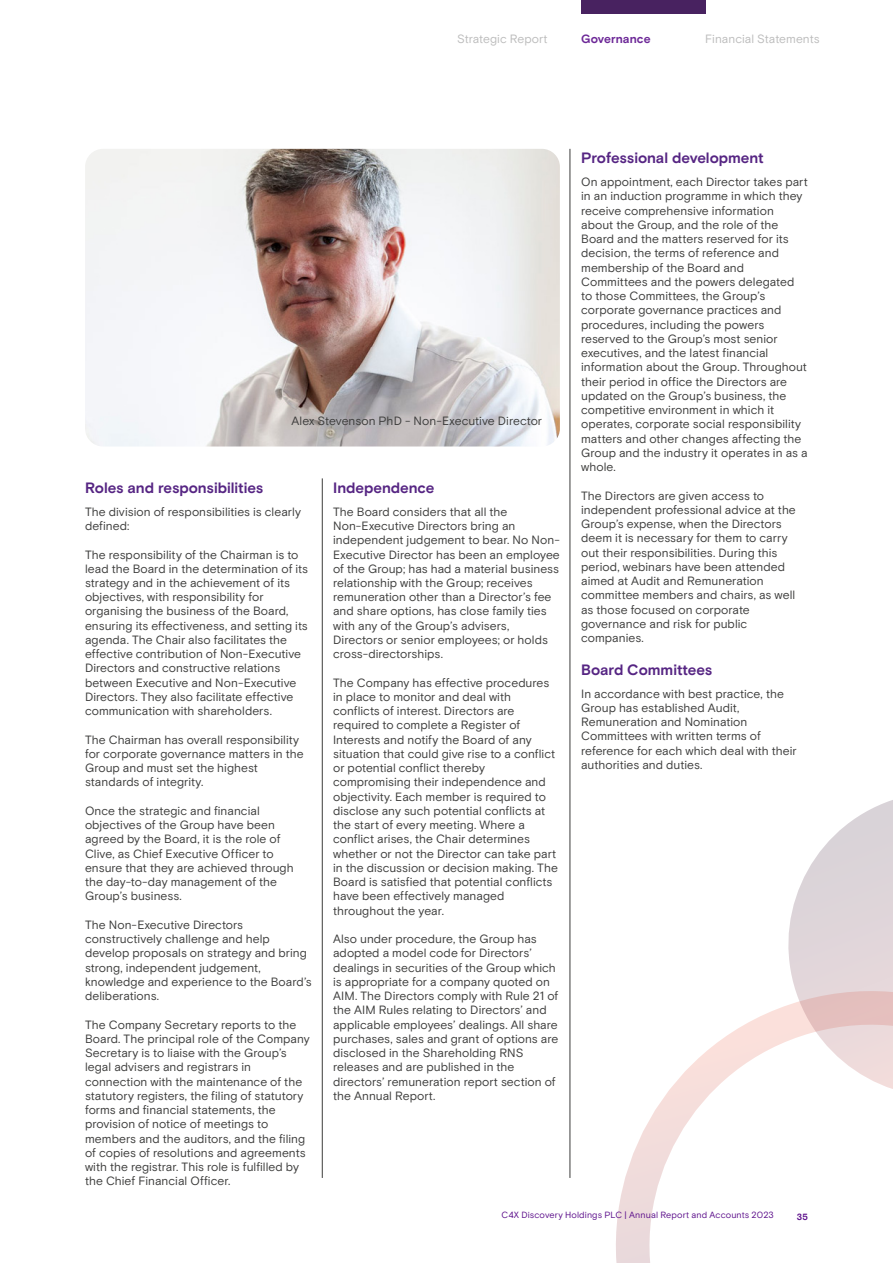
<style>
.page{position:relative;width:893px;height:1263px;background:#fff}
.page>*{position:absolute;margin:0;border:0;box-sizing:border-box;transform-origin:0 0}
.t1{font:700 15px "Basis Grotesque Pro";letter-spacing:-.005em;color:#562583}
.t2{font:12px/14.2px "Basis Grotesque Pro";letter-spacing:.005em;color:#3c3c3b}
.t3{font:12px "Basis Grotesque Pro";color:#bcbcbc}
.t4{font:700 12px "Basis Grotesque Pro";color:#6c2797}
.t5{font:9px "Basis Grotesque Pro";letter-spacing:.01em;color:#5c0f8b}
.t6{font:700 9px "Basis Grotesque Pro";color:#5c0f8b}
</style>
<div class="page">
<hr style="left:322px;top:478px;width:1px;height:700px;background:#3c3c3b">
<hr style="left:570px;top:149px;width:1px;height:1029px;background:#3c3c3b">
<img style="left:85px;top:149px;width:475px;height:297px">
<svg style="left:616px;top:1013px;width:152px;height:250px"></svg>
<svg style="left:768px;top:800px;width:125px;height:289px"></svg>
<div style="left:581px;top:0;width:124px;height:13px;background:#482260"></div>
<p class="t3" style="left:457px;top:31px;width:92px">Strategic Report</p>
<p class="t4" style="left:581px;top:31px;width:71px">Governance</p>
<p class="t3" style="left:705px;top:31px;width:116px">Financial Statements</p>
<p class="t2" style="left:291px;top:414px;width:252px">Alex Stevenson PhD - Non-Executive Director</p>
<p class="t1" style="left:85px;top:478px;width:180px">Roles and responsibilities</p>
<p class="t2" style="left:85px;top:505px;width:217px">The division of responsibilities is clearly defined:</p>
<p class="t2" style="left:85px;top:547px;width:225px">The responsibility of the Chairman is to lead the Board in the determination of its strategy and in the achievement of its objectives, with responsibility for organising the business of the Board, ensuring its effectiveness, and setting its agenda. The Chair also facilitates the effective contribution of Non-Executive Directors and constructive relations between Executive and Non-Executive Directors. They also facilitate effective communication with shareholders.</p>
<p class="t2" style="left:85px;top:733px;width:220px">The Chairman has overall responsibility for corporate governance matters in the Group and must set the highest standards of integrity.</p>
<p class="t2" style="left:85px;top:804px;width:210px">Once the strategic and financial objectives of the Group have been agreed by the Board, it is the role of<br>Clive, as Chief Executive Officer to ensure that they are achieved through the day-to-day management of the<br>Group’s business.</p>
<p class="t2" style="left:85px;top:918px;width:228px">The Non-Executive Directors constructively challenge and help develop proposals on strategy and bring strong, independent judgement, knowledge and experience to the Board’s deliberations.</p>
<p class="t2" style="left:85px;top:1018px;width:226px">The Company Secretary reports to the Board. The principal role of the Company Secretary is to liaise with the Group’s legal advisers and registrars in connection with the maintenance of the statutory registers, the filing of statutory forms and financial statements, the provision of notice of meetings to members and the auditors, and the filing of copies of resolutions and agreements with the registrar. This role is fulfilled by the Chief Financial Officer.</p>
<p class="t1" style="left:333px;top:478px;width:103px">Independence</p>
<p class="t2" style="left:333px;top:505px;width:228px">The Board considers that all the Non-Executive Directors bring an independent judgement to bear. No Non-Executive Director has been an employee of the Group; has had a material business relationship with the Group; receives remuneration other than a Director’s fee and share options, has close family ties with any of the Group’s advisers, Directors or senior employees; or holds cross-directorships.</p>
<p class="t2" style="left:333px;top:676px;width:226px">The Company has effective procedures in place to monitor and deal with conflicts of interest. Directors are required to complete a Register of Interests and notify the Board of any situation that could give rise to a conflict or potential conflict thereby compromising their independence and objectivity. Each member is required to disclose any such potential conflicts at the start of every meeting. Where a conflict arises, the Chair determines whether or not the Director can take part in the discussion or decision making. The Board is satisfied that potential conflicts have been effectively managed throughout the year.</p>
<p class="t2" style="left:333px;top:932px;width:227px">Also under procedure, the Group has adopted a model code for Directors’ dealings in securities of the Group which is appropriate for a company quoted on AIM. The Directors comply with Rule 21 of the AIM Rules relating to Directors’ and applicable employees’ dealings. All share purchases, sales and grant of options are disclosed in the Shareholding RNS releases and are published in the directors’ remuneration report section of the Annual Report.</p>
<p class="t1" style="left:581px;top:149px;width:184px">Professional development</p>
<p class="t2" style="left:581px;top:175px;width:228px">On appointment, each Director takes part in an induction programme in which they receive comprehensive information about the Group, and the role of the Board and the matters reserved for its decision, the terms of reference and membership of the Board and Committees and the powers delegated to those Committees, the Group’s corporate governance practices and procedures, including the powers reserved to the Group’s most senior executives, and the latest financial information about the Group. Throughout their period in office the Directors are updated on the Group’s business, the competitive environment in which it operates, corporate social responsibility matters and other changes affecting the Group and the industry it operates in as a whole.</p>
<p class="t2" style="left:581px;top:489px;width:216px">The Directors are given access to independent professional advice at the Group’s expense, when the Directors deem it is necessary for them to carry out their responsibilities. During this period, webinars have been attended aimed at Audit and Remuneration committee members and chairs, as well as those focused on corporate governance and risk for public companies.</p>
<p class="t1" style="left:581px;top:660px;width:133px">Board Committees</p>
<p class="t2" style="left:581px;top:687px;width:217px">In accordance with best practice, the<br>Group has established Audit,<br>Remuneration and Nomination<br>Committees with written terms of reference for each which deal with their authorities and duties.</p>
<p class="t5" style="left:501px;top:1210px;width:274px">C4X Discovery Holdings PLC | Annual Report and Accounts 2023</p>
<p class="t6" style="left:797px;top:1212px;width:13px">35</p>
</div>
